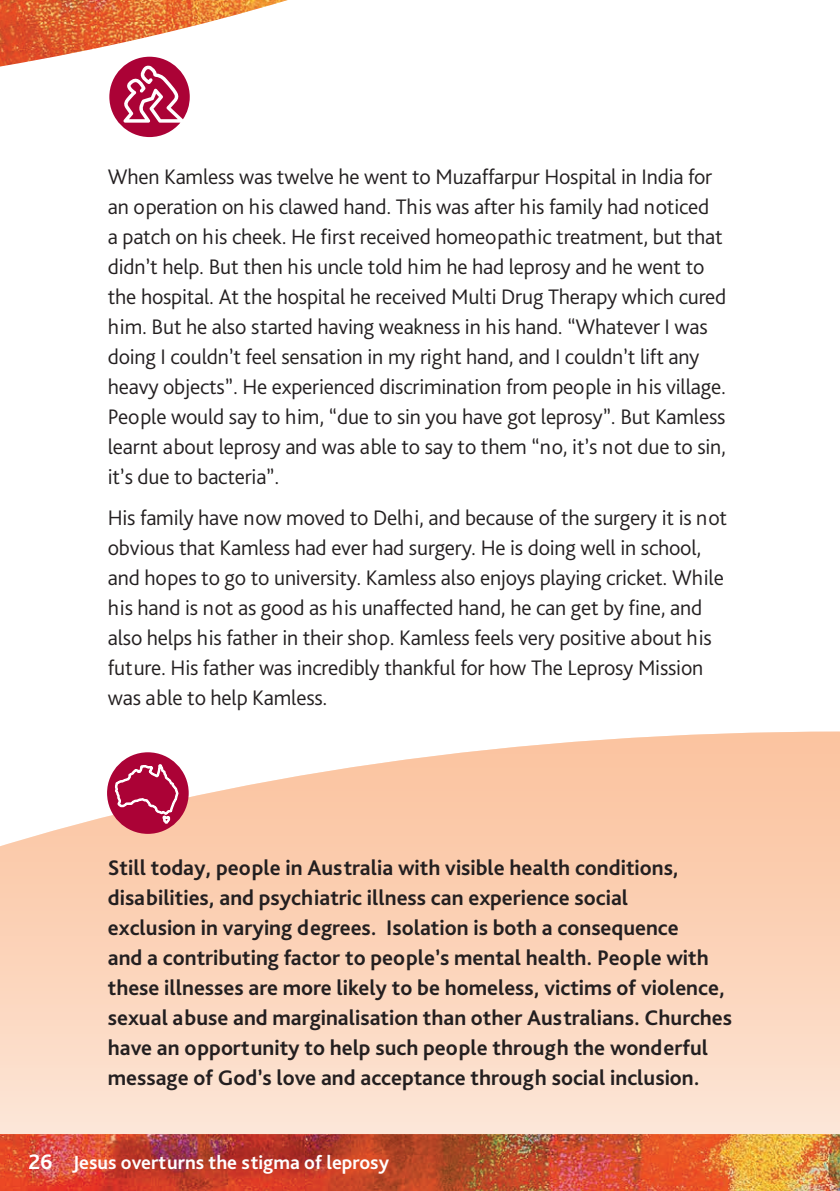
<style>
.page{position:relative;width:840px;height:1191px;background:#fff}
.page>*{position:absolute;margin:0;border:0;box-sizing:border-box;transform-origin:0 0}
.body{font:700 22.2px/30px "Bliss Pro";color:#231f20}
.body-2{font:300 22px/30px "Bliss Pro";letter-spacing:-.01em;color:#231f20}
.t1{font:700 22px "Bliss Pro";color:#fff}
.Page_Caption_Left{font:700 20px "Bliss Pro";color:#fff}
</style>
<div class="page">
<img style="left:0;top:1134px;width:839px;height:57px">
<svg style="left:0;top:731px;width:839px;height:403px;background:#fbd7bf"></svg>
<svg style="left:109px;top:67px;width:81px;height:70px"></svg>
<div style="left:107px;top:752px;width:81px;height:82px;background:#ab0236;border-radius:50%"></div>
<svg style="left:113px;top:747px;width:67px;height:82px"></svg>
<img style="left:0;top:0;width:288px;height:67px">
<p class="body-2" style="left:108px;top:161px;width:619px">When Kamless was twelve he went to Muzaffarpur Hospital in India for an operation on his clawed hand. This was after his family had noticed<br>a patch on his cheek. He first received homeopathic treatment, but that didn’t help. But then his uncle told him he had leprosy and he went to the hospital. At the hospital he received Multi Drug Therapy which cured him. But he also started having weakness in his hand. “Whatever I was doing I couldn’t feel sensation in my right hand, and I couldn’t lift any heavy objects”. He experienced discrimination from people in his village.<br>People would say to him, “due to sin you have got leprosy”. But Kamless learnt about leprosy and was able to say to them “no, it’s not due to sin, it’s due to bacteria”.</p>
<p class="body-2" style="left:108px;top:502px;width:620px">His family have now moved to Delhi, and because of the surgery it is not obvious that Kamless had ever had surgery. He is doing well in school, and hopes to go to university. Kamless also enjoys playing cricket. While his hand is not as good as his unaffected hand, he can get by fine, and also helps his father in their shop. Kamless feels very positive about his future. His father was incredibly thankful for how The Leprosy Mission was able to help Kamless.</p>
<p class="body" style="left:108px;top:852px;width:625px">Still today, people in Australia with visible health conditions, disabilities, and psychiatric illness can experience social<br>exclusion in varying degrees. Isolation is both a consequence<br>and a contributing factor to people’s mental health. People with these illnesses are more likely to be homeless, victims of violence, sexual abuse and marginalisation than other Australians. Churches have an opportunity to help such people through the wonderful message of God’s love and acceptance through social inclusion.</p>
<p class="t1" style="left:28px;top:1148px;width:26px">26</p>
<p class="Page_Caption_Left" style="left:73px;top:1149px;width:318px">Jesus overturns the stigma of leprosy</p>
</div>
